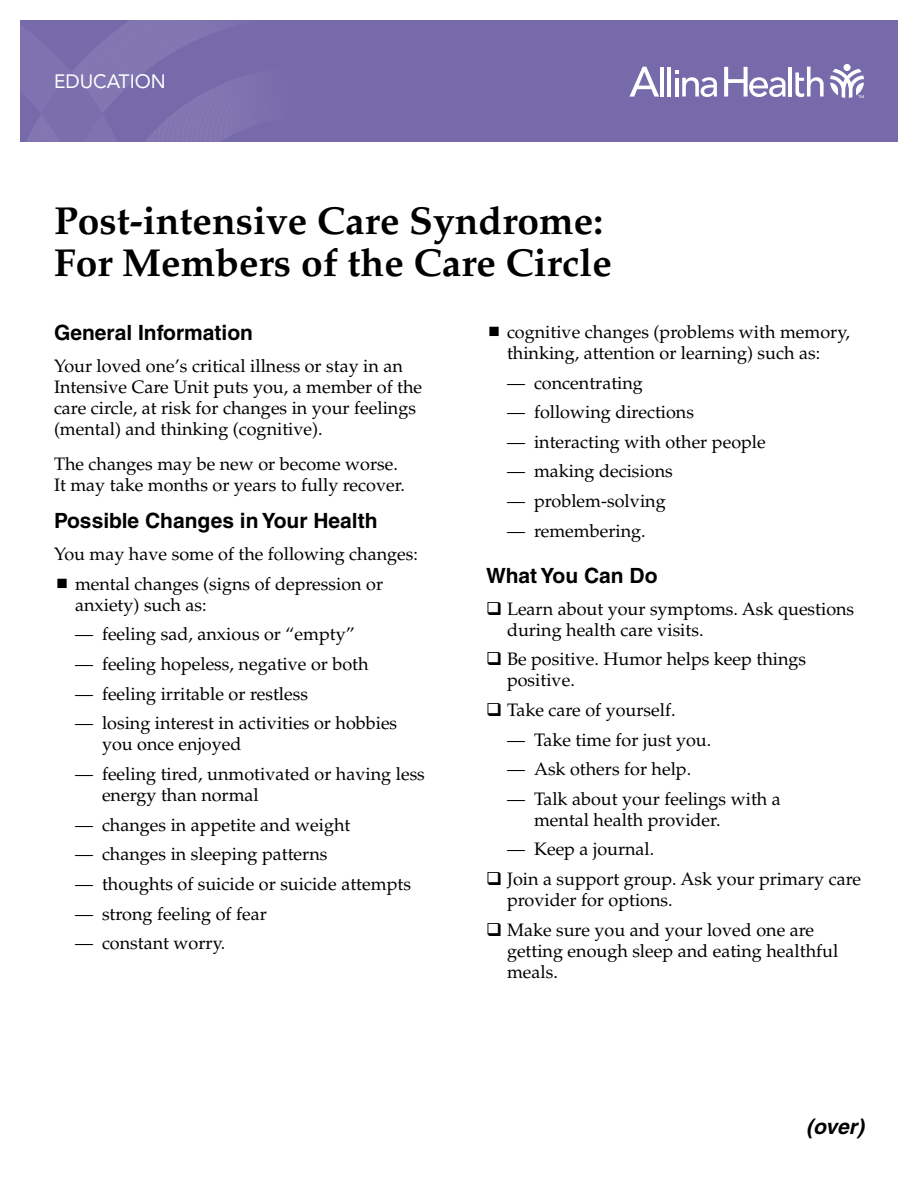
<style>
.page{position:relative;width:918px;height:1188px;background:#fff}
.page>*{position:absolute;margin:0;border:0;box-sizing:border-box;transform-origin:0 0}
.t1{font:700 39px/42px "Palatino";color:#000}
.t2{font:700 21px "Helvetica";color:#000}
.t3{font:italic 700 21px "Helvetica";color:#000}
.t4{font:19.2px "Avenir LT Std";color:#fff}
.t5{font:18px/21px "Palatino";color:#000}
</style>
<div class="page">
<div style="left:20px;top:20px;width:878px;height:122px;background:#766aab"></div>
<svg style="left:27px;top:20px;width:218px;height:122px"></svg>
<svg style="left:830px;top:69px;width:34px;height:29px"></svg>
<div style="left:844px;top:64px;width:7px;height:7px;background:#fff;border-radius:50%"></div>
<hr style="left:660px;top:67px;width:4px;height:30px;background:#fff">
<hr style="left:667px;top:67px;width:4px;height:30px;background:#fff">
<hr style="left:789px;top:67px;width:3px;height:30px;background:#fff">
<svg style="left:795px;top:67px;width:29px;height:30px"></svg>
<svg style="left:675px;top:71px;width:42px;height:26px"></svg>
<svg style="left:629px;top:67px;width:30px;height:30px"></svg>
<svg style="left:724px;top:67px;width:62px;height:30px"></svg>
<p class="t4" style="left:54px;top:70px;width:113px">EDUCATION</p>
<h1 class="t1" style="left:54px;top:200px;width:559px">Post-intensive Care Syndrome:<br>For Members of the Care Circle</h1>
<p class="t2" style="left:54px;top:320px;width:201px">General Information</p>
<p class="t5" style="left:54px;top:356px;width:370px">Your loved one’s critical illness or stay in an Intensive Care Unit puts you, a member of the care circle, at risk for changes in your feelings (mental) and thinking (cognitive).</p>
<p class="t5" style="left:54px;top:453px;width:353px">The changes may be new or become worse.<br>It may take months or years to fully recover.</p>
<p class="t2" style="left:54px;top:508px;width:325px">Possible Changes in Your Health</p>
<p class="t5" style="left:75px;top:539px;width:345px;line-height:30px;text-indent:-21px">You may have some of the following changes: mental changes (signs of depression or</p>
<p class="t5" style="left:75px;top:595px;width:133px">anxiety) such as:</p>
<p class="t5" style="left:75px;top:624px;width:281px">— feeling sad, anxious or “empty”</p>
<p class="t5" style="left:75px;top:654px;width:295px">— feeling hopeless, negative or both</p>
<p class="t5" style="left:75px;top:683px;width:235px">— feeling irritable or restless</p>
<p class="t5" style="left:102px;top:713px;width:297px;text-indent:-27px">— losing interest in activities or hobbies you once enjoyed</p>
<p class="t5" style="left:102px;top:764px;width:324px;text-indent:-27px">— feeling tired, unmotivated or having less energy than normal</p>
<p class="t5" style="left:75px;top:814px;width:277px">— changes in appetite and weight</p>
<p class="t5" style="left:75px;top:844px;width:254px">— changes in sleeping patterns</p>
<p class="t5" style="left:75px;top:874px;width:337px">— thoughts of suicide or suicide attempts</p>
<p class="t5" style="left:75px;top:903px;width:193px">— strong feeling of fear</p>
<p class="t5" style="left:75px;top:933px;width:152px">— constant worry.</p>
<p class="t5" style="left:507px;top:322px;width:344px">cognitive changes (problems with memory, thinking, attention or learning) such as:</p>
<p class="t5" style="left:507px;top:372px;width:137px">— concentrating</p>
<p class="t5" style="left:507px;top:402px;width:189px">— following directions</p>
<p class="t5" style="left:507px;top:432px;width:260px">— interacting with other people</p>
<p class="t5" style="left:507px;top:461px;width:167px">— making decisions</p>
<p class="t5" style="left:507px;top:491px;width:160px">— problem-solving</p>
<p class="t5" style="left:507px;top:520px;width:140px">— remembering.</p>
<p class="t2" style="left:486px;top:563px;width:173px">What You Can Do</p>
<p class="t5" style="left:507px;top:598px;width:349px">Learn about your symptoms. Ask questions during health care visits.</p>
<p class="t5" style="left:507px;top:649px;width:301px">Be positive. Humor helps keep things positive.</p>
<p class="t5" style="left:507px;top:700px;width:170px">Take care of yourself.</p>
<p class="t5" style="left:507px;top:729px;width:206px">— Take time for just you.</p>
<p class="t5" style="left:507px;top:759px;width:186px">— Ask others for help.</p>
<p class="t5" style="left:534px;top:789px;width:248px;text-indent:-27px">— Talk about your feelings with a mental health provider.</p>
<p class="t5" style="left:507px;top:835px;width:356px;line-height:29.7px">— Keep a journal.<br>Join a support group. Ask your primary care</p>
<p class="t5" style="left:507px;top:885px;width:309px;line-height:29.7px">provider for options.<br>Make sure you and your loved one are</p>
<p class="t5" style="left:507px;top:940px;width:333px">getting enough sleep and eating healthful meals.</p>
<p class="t3" style="left:806px;top:1114px;width:59px">(over)</p>
</div>
